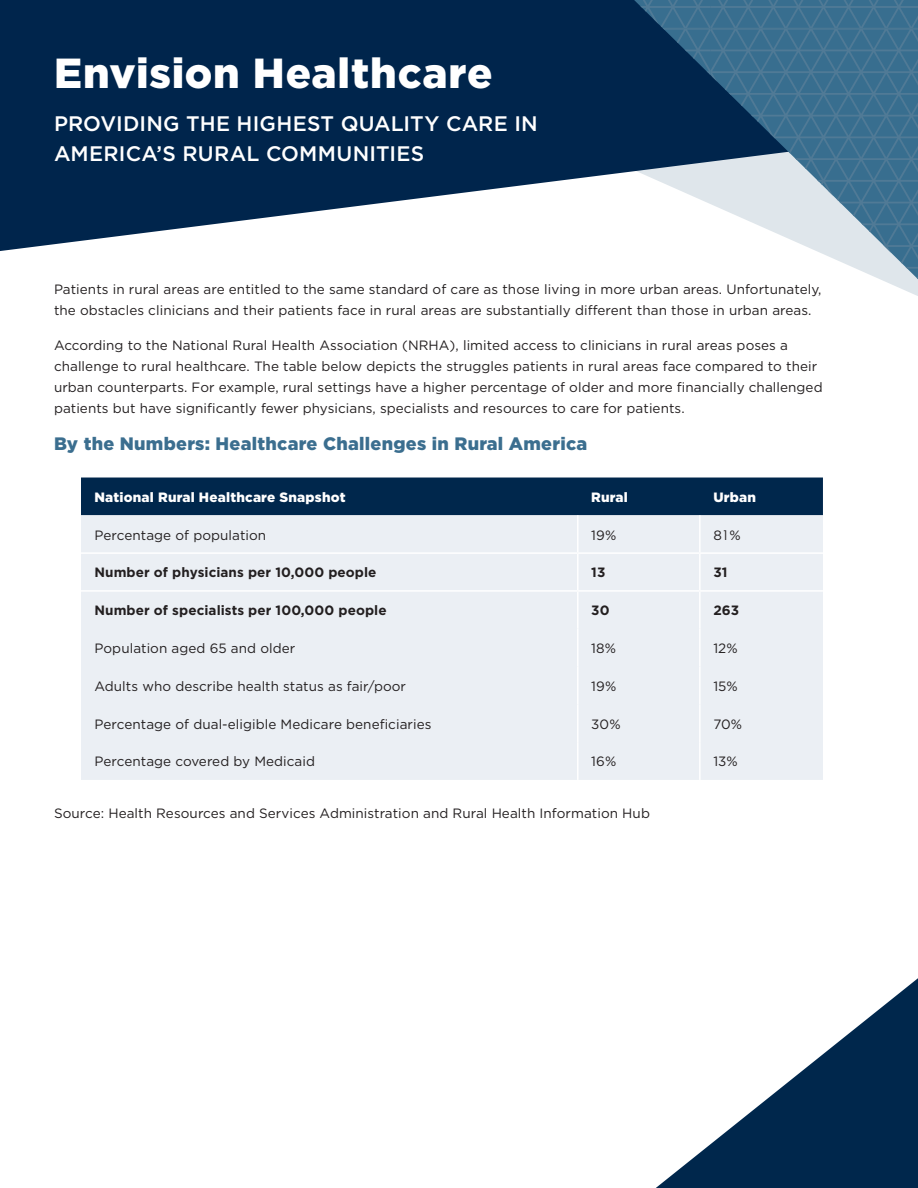
<style>
.page{position:relative;width:918px;height:1188px;background:#fff}
.page>*{position:absolute;margin:0;border:0;box-sizing:border-box;transform-origin:0 0}
.Bullets{font:900 42px "Gotham";letter-spacing:.02em;color:#fff}
.Bullets-2{font:500 21px/30px "Gotham";letter-spacing:.01em;color:#fff}
.Bullets-3{font:900 18px "Gotham";letter-spacing:.015em;color:#3b6e8f}
.Bullets-4{font:13.5px/21px "Gotham";letter-spacing:.005em;color:#231f20}
.Bullets-5{font:700 13.5px "Gotham";letter-spacing:.005em;color:#231f20}
.Bullets-6{font:900 13.5px "Gotham";letter-spacing:.015em;color:#fff}
.s1{font-family:"Century Gothic"}
</style>
<div class="page">
<div style="left:81px;top:478px;width:742px;height:37px;background:#00274c"></div>
<div style="left:81px;top:515px;width:742px;height:265px;background:#ebeff4"></div>
<hr style="left:577px;top:515px;width:2px;height:37px;background:#fff">
<hr style="left:699px;top:515px;width:2px;height:37px;background:#fff">
<hr style="left:81px;top:552px;width:497px;height:2px;background:#fff">
<hr style="left:578px;top:552px;width:122px;height:2px;background:#fff">
<hr style="left:577px;top:554px;width:2px;height:36px;background:#fff">
<hr style="left:700px;top:552px;width:123px;height:2px;background:#fff">
<hr style="left:699px;top:554px;width:2px;height:36px;background:#fff">
<hr style="left:81px;top:590px;width:497px;height:2px;background:#fff">
<hr style="left:578px;top:590px;width:122px;height:2px;background:#fff">
<hr style="left:577px;top:592px;width:2px;height:37px;background:#fff">
<hr style="left:700px;top:590px;width:123px;height:2px;background:#fff">
<hr style="left:699px;top:592px;width:2px;height:37px;background:#fff">
<hr style="left:577px;top:629px;width:2px;height:38px;background:#fff">
<hr style="left:699px;top:629px;width:2px;height:38px;background:#fff">
<hr style="left:577px;top:667px;width:2px;height:37px;background:#fff">
<hr style="left:699px;top:667px;width:2px;height:37px;background:#fff">
<hr style="left:577px;top:704px;width:2px;height:38px;background:#fff">
<hr style="left:699px;top:704px;width:2px;height:38px;background:#fff">
<hr style="left:577px;top:742px;width:2px;height:38px;background:#fff">
<hr style="left:699px;top:742px;width:2px;height:38px;background:#fff">
<svg style="left:656px;top:978px;width:262px;height:210px"></svg>
<svg style="left:880px;top:279px;width:38px;height:17px"></svg>
<svg style="left:0;top:0;width:634px;height:251px;fill:#00254c"></svg>
<svg style="left:634px;top:0;width:250px;height:279px"></svg>
<svg style="left:640px;top:0;width:278px;height:75px;background:#306081"></svg>
<svg style="left:711px;top:29px;width:207px;height:217px;background:#638aa3"></svg>
<svg style="left:884px;top:246px;width:34px;height:33px"></svg>
<p class="Bullets" style="left:54px;top:44px;width:440px">Envision Healthcare</p>
<p class="Bullets-2" style="left:54px;top:108px;width:485px">PROVIDING THE HIGHEST QUALITY CARE IN<br>AMERICA’S RURAL COMMUNITIES</p>
<p class="Bullets-4" style="left:54px;top:279px;width:769px">Patients in rural areas are entitled to the same standard of care as those living in more urban areas. Unfortunately, the obstacles clinicians and their patients face in rural areas are substantially different than those in urban areas.</p>
<p class="Bullets-4" style="left:54px;top:334px;width:770px">According to the National Rural Health Association (NRHA), limited access to clinicians in rural areas poses a challenge to rural healthcare. The table below depicts the struggles patients in rural areas face compared to their urban counterparts. For example, rural settings have a higher percentage of older and more financially challenged patients but have significantly fewer physicians, specialists and resources to care for patients.</p>
<p class="Bullets-3" style="left:54px;top:432px;width:535px">By the Numbers: Healthcare Challenges in Rural America</p>
<p class="Bullets-6" style="left:94px;top:488px;width:253px">National Rural Healthcare Snapshot</p>
<p class="Bullets-6" style="left:591px;top:488px;width:38px">Rural</p>
<p class="Bullets-6" style="left:713px;top:488px;width:44px">Urban</p>
<p class="Bullets-4" style="left:94px;top:524px;width:173px">Percentage of population</p>
<p class="Bullets-4" style="left:591px;top:524px;width:26px">19%</p>
<p class="Bullets-4" style="left:713px;top:524px;width:29px">8<span class="s1">1</span>%</p>
<p class="Bullets-5" style="left:94px;top:564px;width:284px">Number of physicians per 10,000 people</p>
<p class="Bullets-5" style="left:591px;top:564px;width:16px">13</p>
<p class="Bullets-5" style="left:713px;top:564px;width:16px">31</p>
<p class="Bullets-5" style="left:94px;top:601px;width:294px">Number of specialists per 100,000 people</p>
<p class="Bullets-5" style="left:591px;top:601px;width:20px">30</p>
<p class="Bullets-5" style="left:713px;top:601px;width:27px">263</p>
<p class="Bullets-4" style="left:94px;top:637px;width:202px">Population aged 65 and older</p>
<p class="Bullets-4" style="left:591px;top:637px;width:26px">18%</p>
<p class="Bullets-4" style="left:713px;top:637px;width:26px">12%</p>
<p class="Bullets-4" style="left:94px;top:675px;width:313px">Adults who describe health status as fair/poor</p>
<p class="Bullets-4" style="left:591px;top:675px;width:26px">19%</p>
<p class="Bullets-4" style="left:713px;top:675px;width:26px">15%</p>
<p class="Bullets-4" style="left:94px;top:713px;width:339px">Percentage of dual-eligible Medicare beneficiaries</p>
<p class="Bullets-4" style="left:591px;top:713px;width:31px">30%</p>
<p class="Bullets-4" style="left:713px;top:713px;width:30px">70%</p>
<p class="Bullets-4" style="left:94px;top:751px;width:222px">Percentage covered by Medicaid</p>
<p class="Bullets-4" style="left:591px;top:751px;width:26px">16%</p>
<p class="Bullets-4" style="left:713px;top:751px;width:26px">13%</p>
<p class="Bullets-4" style="left:54px;top:802px;width:597px">Source: Health Resources and Services Administration and Rural Health Information Hub</p>
</div>
